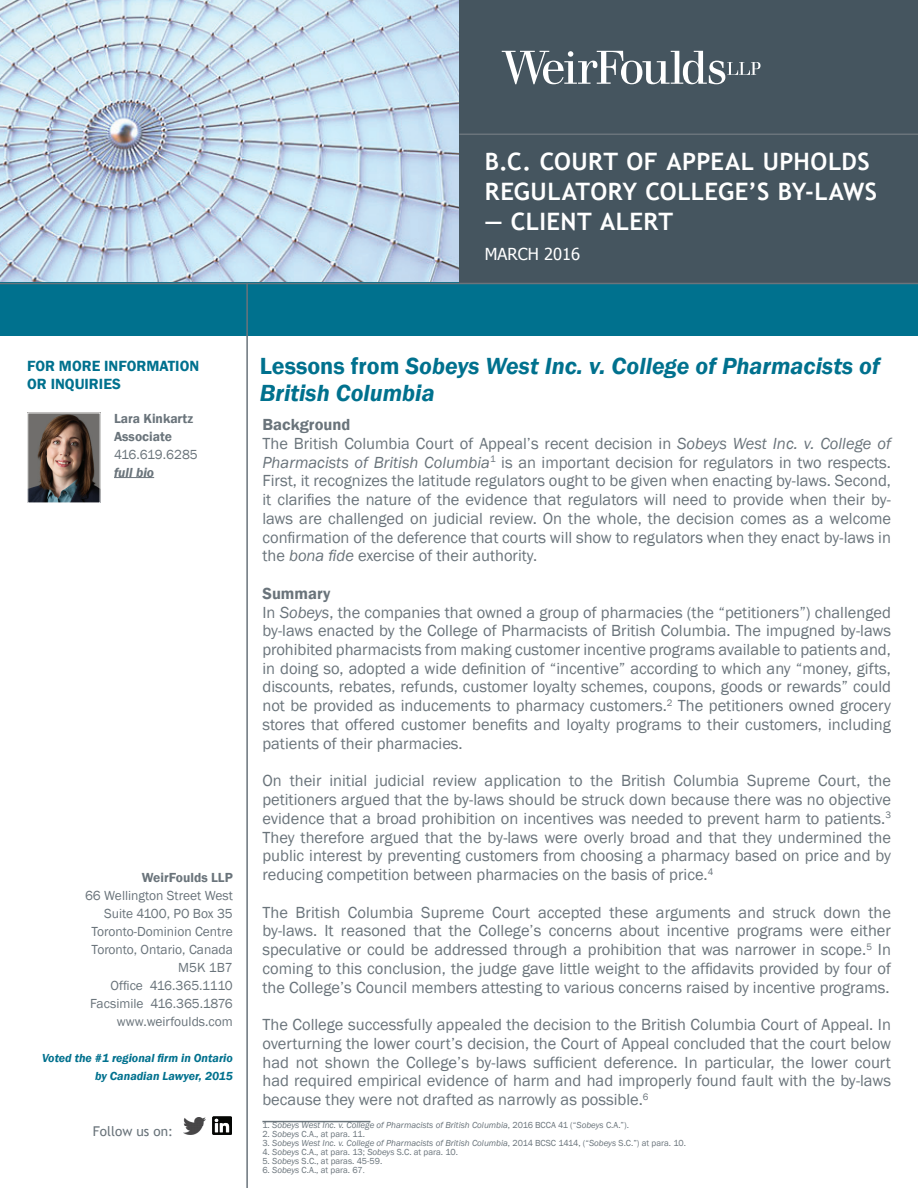
<style>
.page{position:relative;width:918px;height:1188px;background:#fff}
.page>*{position:absolute;margin:0;border:0;box-sizing:border-box;transform-origin:0 0}
.t1{font:italic 600 24px/27px "Franklin Gothic";color:#00718e}
.t2{font:700 24px/30px "Trebuchet MS";letter-spacing:.02em;color:#fff}
.t3{font:16.5px/18.8px "Franklin Gothic";color:#6a747b;text-align:justify}
.t4{font:16.5px "Tahoma";color:#fff}
.t5{font:600 15.15px/18.1px "Franklin Gothic";color:#00718e}
.t6{font:13.5px/18px "Franklin Gothic";color:#6a747b;text-align:right}
.t7{font:600 13.5px/18px "Franklin Gothic";color:#6a747b}
.t8{font:13.5px "Trebuchet MS";color:#6a747b}
.t9{font:italic 600 13.5px "Franklin Gothic";color:#6a747b}
.t10{font:italic 600 12px/18px "Franklin Gothic";color:#00718e;text-align:right}
.t11{font:italic 9px "Franklin Gothic";color:#6a747b}
.t12{font:9px "Franklin Gothic";color:#6a747b}
.s1{font-style:normal}
.s2{font-weight:600}
.s3{font-style:italic}
.s4{font-family:"Minion Pro"}
</style>
<div class="page">
<img style="left:0;top:0;width:459px;height:283px">
<div style="left:0;top:283px;width:918px;height:53px;background:#00718e"></div>
<div style="left:459px;top:0;width:459px;height:283px;background:#45555f"></div>
<hr style="left:0;top:283px;width:918px;height:1px;background:#6a747b">
<hr style="left:459px;top:134px;width:459px;height:1px;background:#6a747b">
<hr style="left:246px;top:283px;width:2px;height:905px;background:#6a747b">
<svg style="left:502px;top:51px;width:259px;height:33px"></svg>
<hr style="left:262px;top:1121px;width:108px;height:1px;background:#6a747b">
<img style="left:184px;top:1117px;width:21px;height:18px">
<img style="left:213px;top:1116px;width:18px;height:19px">
<img style="left:29px;top:415px;width:70px;height:86px">
<div style="left:27px;top:413px;width:74px;height:90px;border:1px solid #fff"></div>
<hr style="left:114px;top:477px;width:40px;height:1px;background:#6a747b">
<h1 class="t2" style="left:485px;top:147px;width:394px">B.C. COURT OF APPEAL UPHOLDS<br>REGULATORY COLLEGE’S BY-LAWS</h1>
<h1 class="t2" style="left:485px;top:207px;width:190px">— CLIENT ALERT</h1>
<p class="t4" style="left:485px;top:243px;width:97px">MARCH 2016</p>
<p class="t5" style="left:27px;top:357px;width:174px">FOR MORE INFORMATION<br>OR INQUIRIES</p>
<p class="t7" style="left:114px;top:409px;width:81px">Lara Kinkartz<br>Associate</p>
<p class="t6" style="left:114px;top:445px;width:85px">416.619.6285</p>
<p class="t9" style="left:114px;top:463px;width:42px">full bio</p>
<p class="t7" style="left:142px;top:869px;width:93px">WeirFoulds LLP</p>
<p class="t6" style="left:85px;top:887px;width:149px">66 Wellington Street West<br>Suite 4100, PO Box 35<br>Toronto-Dominion Centre<br>Toronto, Ontario, Canada<br>M5K 1B7<br>Office 416.365.1110<br>Facsimile 416.365.1876 www.weirfoulds.com</p>
<p class="t10" style="left:42px;top:1049px;width:192px">Voted the #1 regional firm in Ontario by Canadian Lawyer, 2015</p>
<p class="t8" style="left:93px;top:1123px;width:82px">Follow us on:</p>
<h1 class="t1" style="left:260px;top:352px;width:621px"><span class="s1">Lessons from</span> Sobeys West Inc. v. College of Pharmacists of<br>British Columbia</h1>
<p class="t3" style="left:262px;top:416px;width:630px;text-align:left"><span class="s2">Background<br></span>The British Columbia Court of Appeal’s recent decision in <span class="s3">Sobeys West Inc. v. College of Pharmacists of British Columbia</span><sup>1</sup> is an important decision for regulators in two respects.<br>First, it recognizes the latitude regulators ought to be given when enacting by-laws. Second, it clarifies the nature of the evidence that regulators will need to provide when their by&shy;laws are challenged on judicial review. On the whole, the decision comes as a welcome confirmation of the deference that courts will show to regulators when they enact by-laws in the <span class="s3">bona fide</span> exercise of their authority.</p>
<p class="t3" style="left:262px;top:584px;width:630px;text-align:left"><span class="s2">Summary<br></span>In <span class="s3">Sobeys</span>, the companies that owned a group of pharmacies (the “petitioners”) challenged by-laws enacted by the College of Pharmacists of British Columbia. The impugned by-laws prohibited pharmacists from making customer incentive programs available to patients and, in doing so, adopted a wide definition of “incentive” according to which any “money, gifts, discounts, rebates, refunds, customer loyalty schemes, coupons, goods or rewards” could not be provided as inducements to pharmacy customers.<sup>2</sup> The petitioners owned grocery stores that offered customer benefits and loyalty programs to their customers, including patients of their pharmacies.</p>
<p class="t3" style="left:262px;top:772px;width:630px">On their initial judicial review application to the British Columbia Supreme Court, the petitioners argued that the by-laws should be struck down because there was no objective evidence that a broad prohibition on incentives was needed to prevent harm to patients.<sup>3<br></sup>They therefore argued that the by-laws were overly broad and that they undermined the public interest by preventing customers from choosing a pharmacy based on price and by reducing competition between pharmacies on the basis of price.<sup>4</sup></p>
<p class="t3" style="left:262px;top:903px;width:630px">The British Columbia Supreme Court accepted these arguments and struck down the by-laws. It reasoned that the College’s concerns about incentive programs were either speculative or could be addressed through a prohibition that was narrower in scope.<sup>5</sup> In coming to this conclusion, the judge gave little weight to the affidavits provided by four of the College’s Council members attesting to various concerns raised by incentive programs.</p>
<p class="t3" style="left:262px;top:1016px;width:630px">The College successfully appealed the decision to the British Columbia Court of Appeal. In overturning the lower court’s decision, the Court of Appeal concluded that the court below had not shown the College’s by-laws sufficient deference. In particular, the lower court had required empirical evidence of harm and had improperly found fault with the by-laws because they were not drafted as narrowly as possible.<sup>6</sup></p>
<p class="t11" style="left:262px;top:1120px;width:368px"><span class="s1">1</span>. Sobeys West Inc. v. College of Pharmacists of British Columbia<span class="s1">, 2016 BCCA 41 (“</span>Sobeys <span class="s1">C.A.”).</span></p>
<p class="t12" style="left:262px;top:1129px;width:104px">2<span class="s3">. Sobeys</span> C.A., at para. 11.</p>
<p class="t11" style="left:262px;top:1138px;width:425px"><span class="s1">3</span>. Sobeys West Inc. v. College of Pharmacists of British Columbia<span class="s1">, 2014 BCSC 1414, (“</span>Sobeys <span class="s1">S.C.”) at para. 10.</span></p>
<p class="t12" style="left:262px;top:1146px;width:197px">4<span class="s3">. Sobeys</span> C.A., at para. 13; <span class="s3">Sobeys</span> S.C. at para. 10.</p>
<p class="t12" style="left:262px;top:1155px;width:121px">5<span class="s3">. Sobeys</span> S.C., at paras. 45-59.</p>
<p class="t12" style="left:262px;top:1164px;width:104px">6<span class="s3">. Sobeys</span> C.A., at para. 67<span class="s4">.</span></p>
</div>
